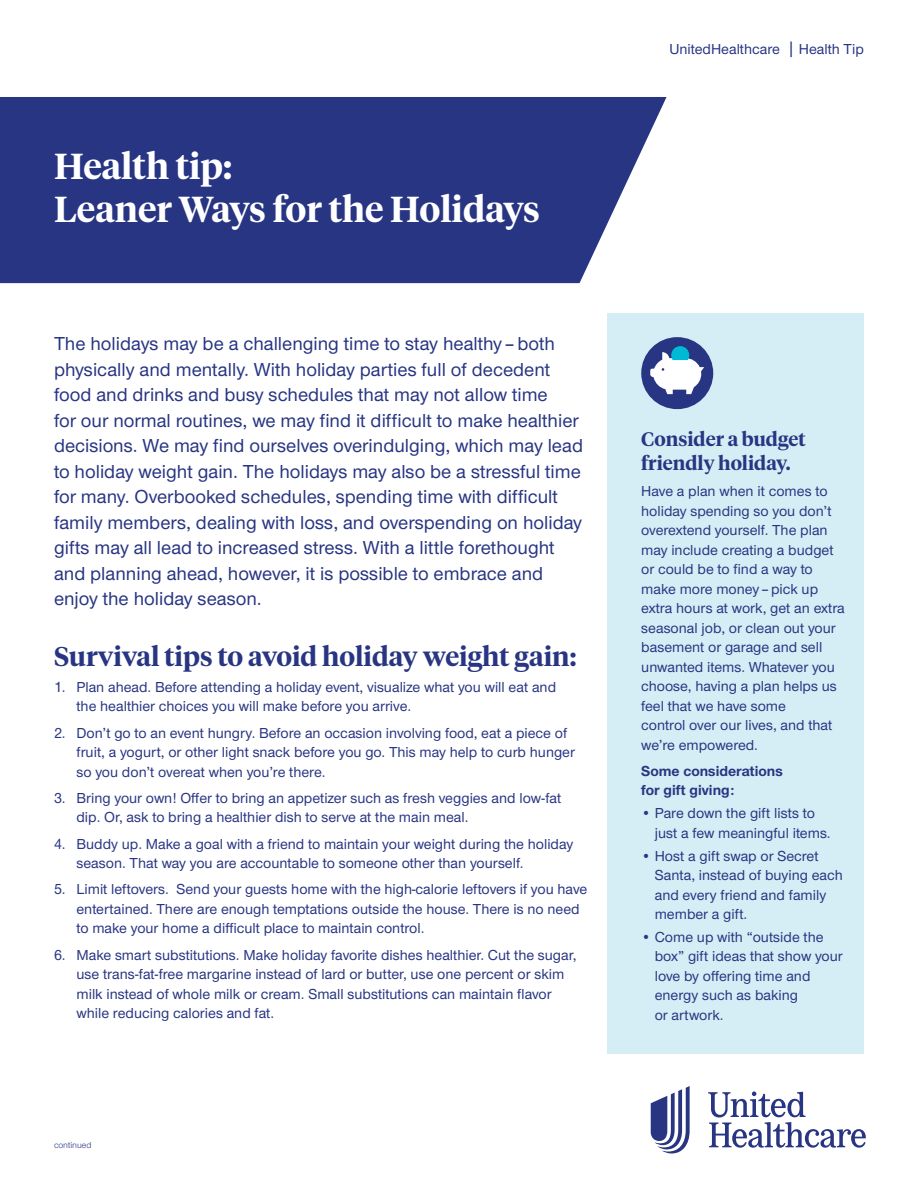
<style>
.page{position:relative;width:918px;height:1188px;background:#fff}
.page>*{position:absolute;margin:0;border:0;box-sizing:border-box;transform-origin:0 0}
.H3{font:600 36px/43.2px "UHC Serif Headline";color:#fff}
.H4{font:600 27px "UHC Serif Headline";color:#283582}
.Lead_In{font:500 19.5px/25.5px "UHC Sans";color:#283582}
.H5{font:600 19.5px/23.4px "UHC Serif Headline";color:#283582}
.Bullet__tight_parag{font:500 15px/19.5px "UHC Sans";color:#283582}
.Bullet__tight_parag-2{font:700 15px/19.5px "UHC Sans";color:#283582}
.Body{font:500 15px "UHC Sans";color:#283582}
.Disclaimer_Copyrigh{font:9px "UHC Sans";color:#283582}
.s1{font-size:18.75px}
</style>
<div class="page">
<div style="left:608px;top:313px;width:256px;height:741px;background:#d5eef5"></div>
<div style="left:0;top:97px;width:667px;height:186px;background:#283582"></div>
<svg style="left:651px;top:1086px;width:39px;height:67px"></svg>
<svg style="left:708px;top:1091px;width:158px;height:57px"></svg>
<div style="left:641px;top:337px;width:72px;height:72px;background:#283582;border-radius:50%"></div>
<svg style="left:650px;top:346px;width:54px;height:48px"></svg>
<p class="H3" style="left:54px;top:143px;width:488px">Health tip:<br>Leaner Ways for the Holidays</p>
<p class="Lead_In" style="left:54px;top:330px;width:531px">The holidays may be a challenging time to stay healthy–both physically and mentally. With holiday parties full of decedent food and drinks and busy schedules that may not allow time<br>for our normal routines, we may find it difficult to make healthier decisions. We may find ourselves overindulging, which may lead to holiday weight gain. The holidays may also be a stressful time for many. Overbooked schedules, spending time with difficult family members, dealing with loss, and overspending on holiday gifts may all lead to increased stress. With a little forethought and planning ahead, however, it is possible to embrace and enjoy the holiday season.</p>
<p class="H4" style="left:54px;top:637px;width:524px">Survival tips to avoid holiday weight gain:</p>
<p class="Bullet__tight_parag" style="left:76px;top:676px;width:481px;text-indent:-22px">1. Plan ahead. Before attending a holiday event, visualize what you will eat and the healthier choices you will make before you arrive.</p>
<p class="Bullet__tight_parag" style="left:76px;top:722px;width:500px;text-indent:-22px">2. Don’t go to an event hungry. Before an occasion involving food, eat a piece of fruit, a yogurt, or other light snack before you go. This may help to curb hunger so you don’t overeat when you’re there.</p>
<p class="Bullet__tight_parag" style="left:76px;top:787px;width:486px;text-indent:-22px">3. Bring your own! Offer to bring an appetizer such as fresh veggies and low-fat dip. Or, ask to bring a healthier dish to serve at the main meal.</p>
<p class="Bullet__tight_parag" style="left:76px;top:833px;width:498px;text-indent:-22px">4. Buddy up. Make a goal with a friend to maintain your weight during the holiday season. That way you are accountable to someone other than yourself.</p>
<p class="Bullet__tight_parag" style="left:76px;top:879px;width:512px;text-indent:-22px">5. Limit leftovers. Send your guests home with the high-calorie leftovers if you have entertained. There are enough temptations outside the house. There is no need to make your home a difficult place to maintain control.</p>
<p class="Bullet__tight_parag" style="left:76px;top:944px;width:502px;text-indent:-22px">6. Make smart substitutions. Make holiday favorite dishes healthier. Cut the sugar, use trans-fat-free margarine instead of lard or butter, use one percent or skim milk instead of whole milk or cream. Small substitutions can maintain flavor while reducing calories and fat.</p>
<p class="Disclaimer_Copyrigh" style="left:54px;top:1139px;width:39px">continued</p>
<p class="Body" style="left:669px;top:39px;width:196px">UnitedHealthcare <span class="s1">|</span> Health Tip</p>
<p class="H5" style="left:641px;top:427px;width:166px">Consider a budget friendly holiday.</p>
<p class="Bullet__tight_parag" style="left:641px;top:481px;width:205px">Have a plan when it comes to holiday spending so you don’t overextend yourself. The plan may include creating a budget or could be to find a way to make more money–pick up extra hours at work, get an extra seasonal job, or clean out your basement or garage and sell unwanted items. Whatever you choose, having a plan helps us feel that we have some<br>control over our lives, and that we’re empowered.</p>
<p class="Bullet__tight_parag-2" style="left:641px;top:761px;width:143px">Some considerations for gift giving:</p>
<p class="Bullet__tight_parag" style="left:655px;top:803px;width:177px;text-indent:-14px">• Pare down the gift lists to just a few meaningful items.</p>
<p class="Bullet__tight_parag" style="left:655px;top:845px;width:190px;text-indent:-14px">• Host a gift swap or Secret<br>Santa, instead of buying each and every friend and family member a gift.</p>
<p class="Bullet__tight_parag" style="left:655px;top:927px;width:190px;text-indent:-14px">• Come up with “outside the box” gift ideas that show your love by offering time and energy such as baking<br>or artwork.</p>
</div>
